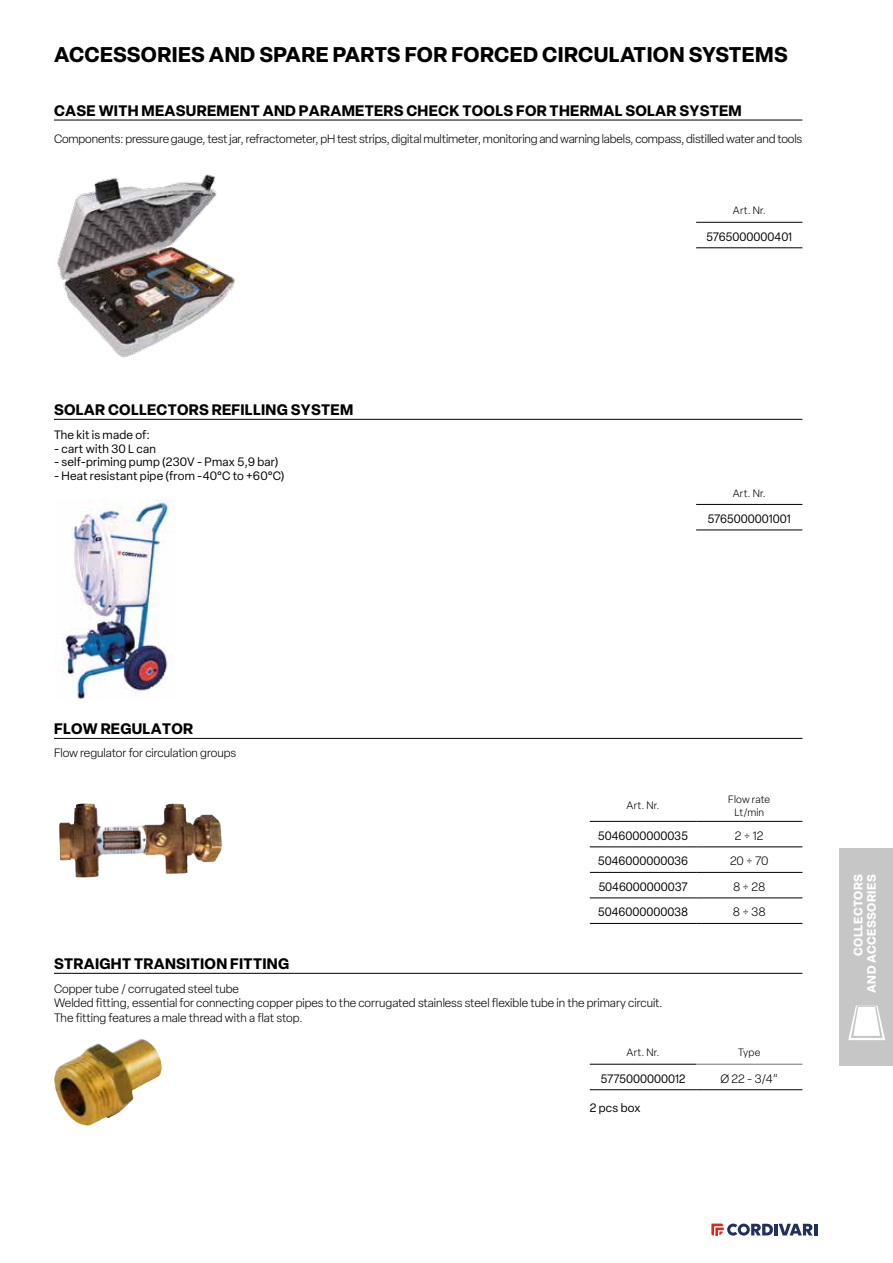
<style>
.page{position:relative;width:893px;height:1263px;background:#fff}
.page>*{position:absolute;margin:0;border:0;box-sizing:border-box;transform-origin:0 0}
.t1{font:700 21px "Elza";letter-spacing:.02em;color:#000}
.t2{font:700 15px "Elza";letter-spacing:.02em;color:#000}
.t3{font:300 12px/14.4px "Elza";color:#000}
.t4{font:12px "Elza";color:#000;scale:.95 1}
.t5{font:12px "Elza";color:#000}
.t6{font:12px "Elza";letter-spacing:.02em;color:#000}
.t7{font:700 12px/13.5px "Elza";letter-spacing:.035em;color:#fff;text-align:right}
.t8{font:300 10.5px/13.5px "Elza";letter-spacing:.02em;color:#000;text-align:center}
</style>
<div class="page">
<div style="left:839px;top:848px;width:54px;height:218px;background:#c6c6c6"></div>
<svg style="left:848px;top:1006px;width:37px;height:34px"></svg>
<hr style="left:774px;top:1224px;width:4px;height:11px;background:#22305d">
<svg style="left:779px;top:1224px;width:38px;height:11px"></svg>
<svg style="left:711px;top:1223px;width:62px;height:13px"></svg>
<hr style="left:54px;top:419px;width:748px;height:1px;background:#000">
<hr style="left:54px;top:120px;width:748px;height:1px;background:#000">
<img style="left:63px;top:500px;width:112px;height:200px">
<img style="left:57px;top:174px;width:178px;height:184px">
<hr style="left:696px;top:530px;width:106px;height:1px;background:#000">
<hr style="left:696px;top:504px;width:106px;height:1px;background:#000">
<hr style="left:696px;top:248px;width:106px;height:1px;background:#000">
<hr style="left:696px;top:222px;width:106px;height:1px;background:#000">
<hr style="left:54px;top:738px;width:748px;height:1px;background:#000">
<img style="left:59px;top:803px;width:163px;height:75px">
<hr style="left:590px;top:821px;width:106px;height:1px;background:#000">
<hr style="left:696px;top:821px;width:106px;height:1px;background:#000">
<hr style="left:590px;top:847px;width:106px;height:1px;background:#000">
<hr style="left:696px;top:847px;width:106px;height:1px;background:#000">
<hr style="left:590px;top:872px;width:106px;height:1px;background:#000">
<hr style="left:696px;top:872px;width:106px;height:1px;background:#000">
<hr style="left:590px;top:898px;width:106px;height:1px;background:#000">
<hr style="left:696px;top:898px;width:106px;height:1px;background:#000">
<hr style="left:590px;top:923px;width:106px;height:1px;background:#000">
<hr style="left:696px;top:923px;width:106px;height:1px;background:#000">
<hr style="left:54px;top:973px;width:748px;height:1px;background:#000">
<img style="left:54px;top:1039px;width:87px;height:59px">
<hr style="left:696px;top:1064px;width:106px;height:1px;background:#706f6f">
<hr style="left:590px;top:1089px;width:106px;height:1px;background:#000">
<hr style="left:696px;top:1089px;width:106px;height:1px;background:#000">
<hr style="left:590px;top:1064px;width:106px;height:1px;background:#000">
<h1 class="t1" style="left:54px;top:40px;width:735px">ACCESSORIES AND SPARE PARTS FOR FORCED CIRCULATION SYSTEMS</h1>
<p class="t2" style="left:54px;top:99px;width:689px">CASE WITH MEASUREMENT AND PARAMETERS CHECK TOOLS FOR THERMAL SOLAR SYSTEM</p>
<p class="t3" style="left:54px;top:131px;width:750px">Components: pressure gauge, test jar, refractometer, pH test strips, digital multimeter, monitoring and warning labels, compass, distilled water and tools</p>
<p class="t2" style="left:54px;top:399px;width:301px">SOLAR COLLECTORS REFILLING SYSTEM</p>
<p class="t5" style="left:54px;top:427px;width:97px">The kit is made of:</p>
<p class="t5" style="left:54px;top:441px;width:103px">- cart with 30 L can</p>
<p class="t5" style="left:54px;top:454px;width:226px">- self-priming pump (230V - Pmax 5,9 bar)</p>
<p class="t6" style="left:54px;top:468px;width:232px">- Heat resistant pipe (from -40°C to +60°C)</p>
<p class="t8" style="left:733px;top:204px;width:35px">Art. Nr.</p>
<p class="t4" style="left:706px;top:229px;width:92px">5765000000401</p>
<p class="t8" style="left:733px;top:486px;width:35px">Art. Nr.</p>
<p class="t4" style="left:708px;top:511px;width:89px">5765000001001</p>
<p class="t2" style="left:54px;top:718px;width:140px">FLOW REGULATOR</p>
<p class="t3" style="left:54px;top:745px;width:184px">Flow regulator for circulation groups</p>
<p class="t2" style="left:54px;top:953px;width:237px">STRAIGHT TRANSITION FITTING</p>
<p class="t8" style="left:626px;top:799px;width:35px">Art. Nr.</p>
<p class="t8" style="left:728px;top:792px;width:43px">Flow rate<br>Lt/min</p>
<p class="t4" style="left:598px;top:828px;width:96px">5046000000035</p>
<p class="t3" style="left:735px;top:828px;width:30px">2 ÷ 12</p>
<p class="t4" style="left:598px;top:853px;width:97px">5046000000036</p>
<p class="t3" style="left:730px;top:854px;width:40px">20 ÷ 70</p>
<p class="t4" style="left:598px;top:879px;width:95px">5046000000037</p>
<p class="t3" style="left:733px;top:879px;width:34px">8 ÷ 28</p>
<p class="t4" style="left:598px;top:904px;width:96px">5046000000038</p>
<p class="t3" style="left:733px;top:905px;width:34px">8 ÷ 38</p>
<p class="t3" style="left:54px;top:981px;width:610px">Copper tube / corrugated steel tube<br>Welded fitting, essential for connecting copper pipes to the corrugated stainless steel flexible tube in the primary circuit.<br>The fitting features a male thread with a flat stop.</p>
<p class="t8" style="left:626px;top:1046px;width:35px">Art. Nr.</p>
<p class="t8" style="left:738px;top:1046px;width:24px">Type</p>
<p class="t4" style="left:600px;top:1070px;width:91px">5775000000012</p>
<p class="t3" style="left:720px;top:1071px;width:59px">Ø 22 - 3/4”</p>
<p class="t5" style="left:590px;top:1100px;width:52px">2 pcs box</p>
<p class="t7" style="left:851px;top:993px;width:120px;rotate:-90deg">COLLECTORS<br>AND ACCESSORIES</p>
</div>
